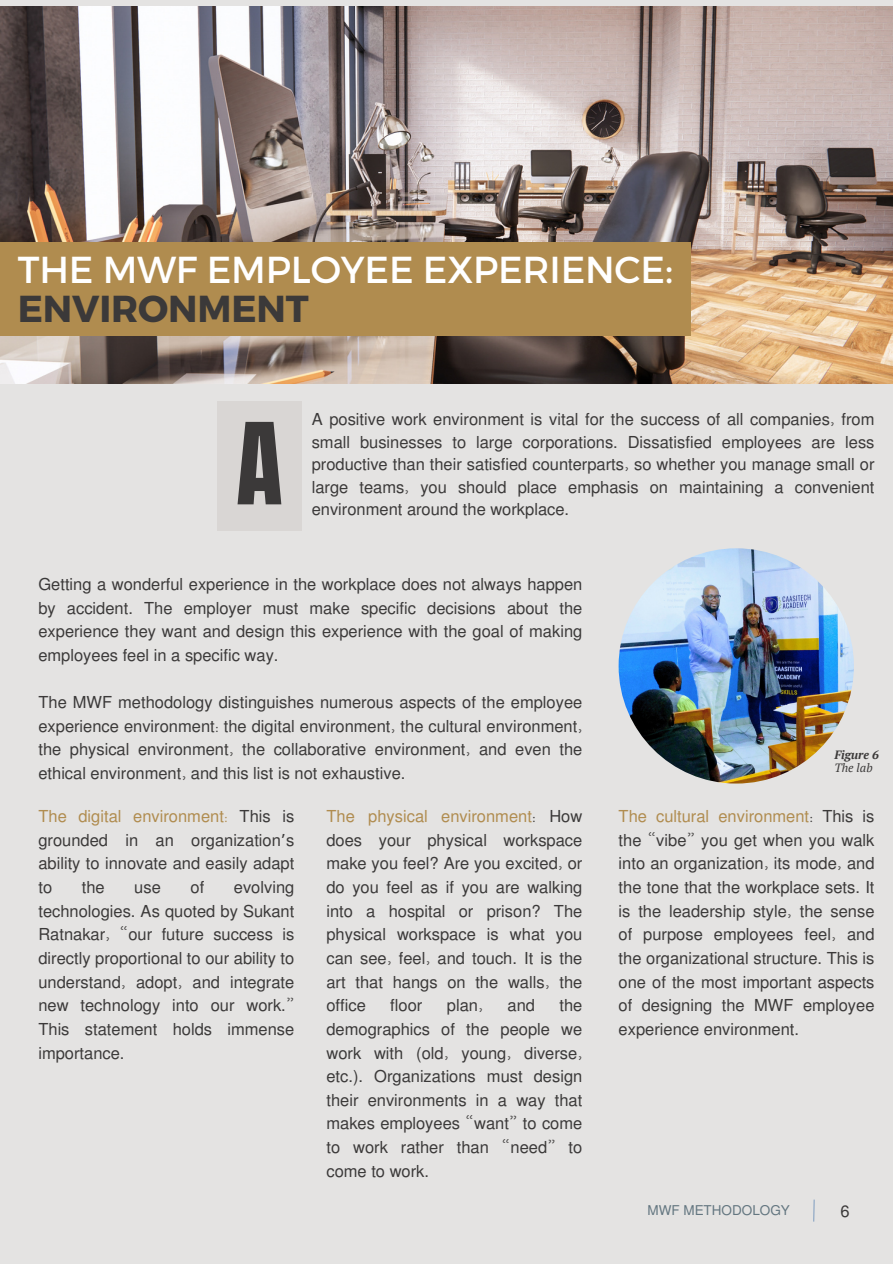
<style>
.page{position:relative;width:893px;height:1264px;background:#fff}
.page>*{position:absolute;margin:0;border:0;box-sizing:border-box;transform-origin:0 0}
.t1{font:96px "Anton";color:#3b3939}
.t2{font:37.5px/38.2px "Montserrat";letter-spacing:-.005em;color:#fff}
.t3{font:16.5px/23.7px "Mukti";color:#3b3939;text-align:justify}
.t4{font:13.5px "Mukti";color:#637680}
.t5{font:italic 700 12px "PT Serif";color:#3b3939}
.t6{font:italic 12px "PT Serif";color:#3b3939}
.s1{font-weight:700;color:#3b3939}
.s2{color:#b08c4f}
.s3{font-family:"Noto Sans Gurmukhi"}
</style>
<div class="page">
<div style="left:0;top:0;width:892px;height:1263px;background:#e4e3e2"></div>
<div style="left:217px;top:401px;width:85px;height:129px;background:#d9d6d4"></div>
<img style="left:618px;top:548px;width:235px;height:235px;border-radius:50%">
<img style="left:0;top:6px;width:892px;height:377px">
<div style="left:0;top:242px;width:691px;height:93px;background:#b08c4f"></div>
<svg style="left:813px;top:1199px;width:2px;height:23px"></svg>
<h2 class="t2" style="left:18px;top:249px;width:656px">THE MWF EMPLOYEE EXPERIENCE:<br><span class="s1">ENVIRONMENT</span></h2>
<h4 class="t1" style="left:236px;top:395px;width:48px">A</h4>
<h2 class="t3" style="left:312px;top:407px;width:564px;line-height:22.5px">A positive work environment is vital for the success of all companies, from small businesses to large corporations. Dissatisfied employees are less productive than their satisfied counterparts, so whether you manage small or large teams, you should place emphasis on maintaining a convenient environment around the workplace.</h2>
<h1 class="t3" style="left:38px;top:571px;width:545px">Getting a wonderful experience in the workplace does not always happen by accident. The employer must make specific decisions about the experience they want and design this experience with the goal of making employees feel in a specific way.</h1>
<p class="t3" style="left:38px;top:689px;width:545px">The MWF methodology distinguishes numerous aspects of the employee experience environment: the digital environment, the cultural environment, the physical environment, the collaborative environment, and even the ethical environment, and this list is not exhaustive.</p>
<h2 class="t3" style="left:38px;top:803px;width:257px"><span class="s2">The digital environment:</span> This is grounded in an organization<span class="s3">’</span>s ability to innovate and easily adapt to</h2>
<h2 class="t3" style="left:82px;top:874px;width:24px">the</h2>
<h2 class="t3" style="left:134px;top:874px;width:28px">use</h2>
<h2 class="t3" style="left:190px;top:874px;width:15px">of</h2>
<h2 class="t3" style="left:38px;top:874px;width:257px;text-indent:195px">evolving technologies. As quoted by Sukant Ratnakar, “our future success is directly proportional to our ability to understand, adopt, and integrate new technology into our work.” This statement holds immense importance.</h2>
<p class="t3" style="left:326px;top:803px;width:257px"><span class="s2">The physical environment</span>: How does your physical workspace make you feel? Are you excited, or do you feel as if you are walking into a hospital or prison? The physical workspace is what you can see, feel, and touch. It is the art that hangs on the walls, the office</p>
<p class="t3" style="left:390px;top:992px;width:34px">floor</p>
<p class="t3" style="left:447px;top:992px;width:38px">plan,</p>
<p class="t3" style="left:507px;top:992px;width:29px">and</p>
<p class="t3" style="left:326px;top:992px;width:257px;text-indent:233px">the demographics of the people we work with (old, young, diverse, etc.). Organizations must design their environments in a way that makes employees “want” to come to work rather than “need” to come to work.</p>
<h3 class="t5" style="left:834px;top:746px;width:46px">Figure 6</h3>
<p class="t6" style="left:834px;top:760px;width:40px">The lab</p>
<h2 class="t3" style="left:618px;top:803px;width:257px"><span class="s2">The cultural environment</span>: This is the “vibe” you get when you walk into an organization, its mode, and the tone that the workplace sets. It is the leadership style, the sense of purpose employees feel, and the organizational structure. This is one of the most important aspects of designing the MWF employee experience environment.</h2>
<h2 class="t4" style="left:647px;top:1200px;width:144px">MWF METHODOLOGY</h2>
<h2 class="t3" style="left:840px;top:1198px;width:11px">6</h2>
</div>
